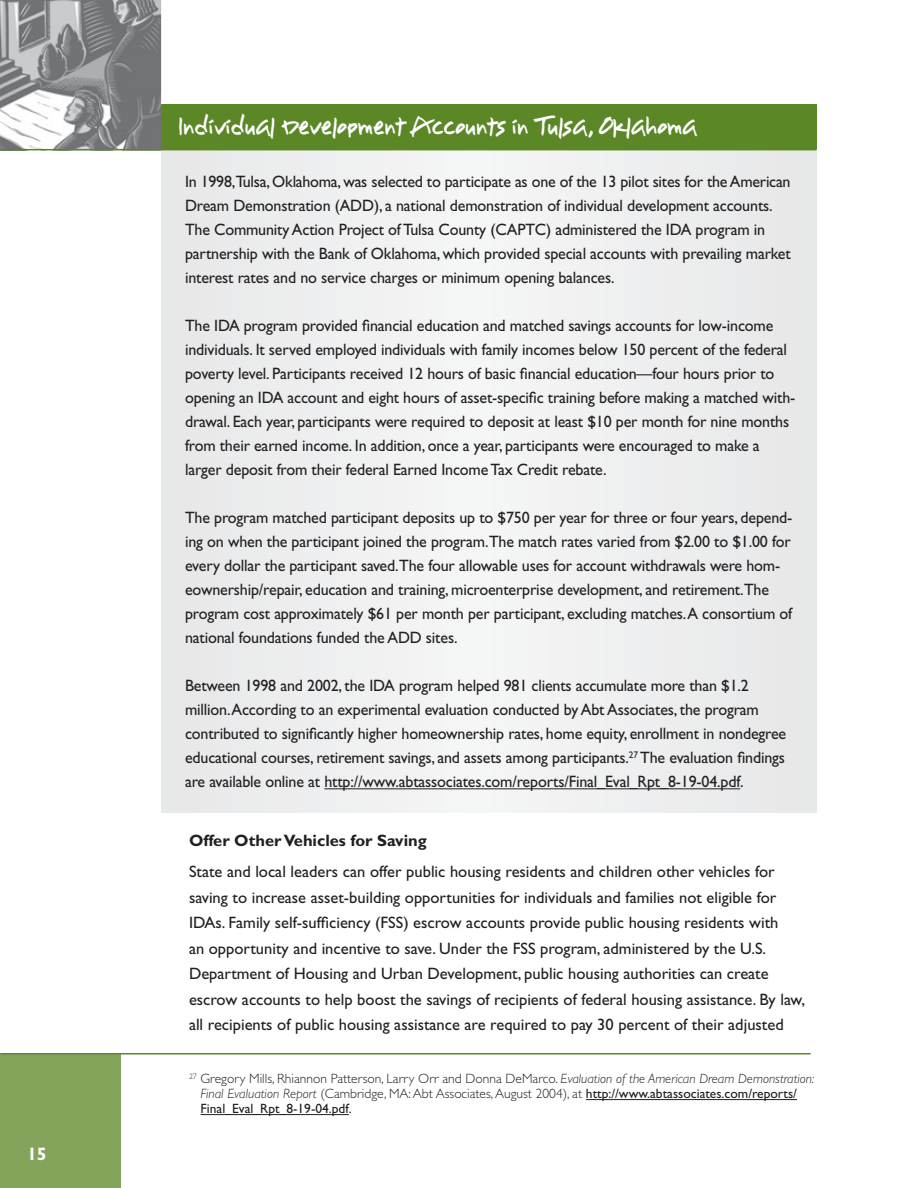
<style>
.page{position:relative;width:918px;height:1188px;background:#fff}
.page>*{position:absolute;margin:0;border:0;box-sizing:border-box;transform-origin:0 0}
.t1{font:23.25px "Youngsook BTN";color:#fff}
.t2{font:700 18px "Gill Sans";color:#fff}
.t3{font:16.5px/24px "Gill Sans";letter-spacing:-.01em;color:#231f20}
.t4{font:700 16.5px "Gill Sans";color:#231f20}
.t5{font:300 13.5px/15px "Gill Sans";color:#231f20}
.s1{font-style:italic}
.s2{font-weight:400}
</style>
<div class="page">
<div style="left:0;top:1054px;width:121px;height:134px;background:#85a45b"></div>
<hr style="left:1px;top:1053px;width:810px;height:1px;background:#5c8727">
<img style="left:0;top:0;width:161px;height:151px">
<div style="left:161px;top:105px;width:656px;height:44px;background:#5c8727"></div>
<div style="left:162px;top:150px;width:655px;height:662px;background:#edeeef"></div>
<hr style="left:324px;top:788px;width:416px;height:1px;background:#231f20">
<hr style="left:0;top:149px;width:817px;height:1px;background:#5c8727">
<hr style="left:586px;top:1099px;width:211px;height:1px;background:#231f20">
<hr style="left:201px;top:1114px;width:148px;height:1px;background:#231f20">
<p class="t2" style="left:27px;top:1148px;width:21px">15</p>
<h1 class="t1" style="left:178px;top:114px;width:522px">Individual Development Accounts in Tulsa, Oklahoma</h1>
<p class="t3" style="left:185px;top:171px;width:607px">In 1998,Tulsa, Oklahoma, was selected to participate as one of the 13 pilot sites for the American Dream Demonstration (ADD), a national demonstration of individual development accounts.<br>The Community Action Project of Tulsa County (CAPTC) administered the IDA program in partnership with the Bank of Oklahoma, which provided special accounts with prevailing market interest rates and no service charges or minimum opening balances.</p>
<p class="t3" style="left:185px;top:315px;width:612px">The IDA program provided financial education and matched savings accounts for low-income individuals. It served employed individuals with family incomes below 150 percent of the federal poverty level. Participants received 12 hours of basic financial education—four hours prior to opening an IDA account and eight hours of asset-specific training before making a matched with&shy;drawal. Each year, participants were required to deposit at least $10 per month for nine months from their earned income. In addition, once a year, participants were encouraged to make a larger deposit from their federal Earned Income Tax Credit rebate.</p>
<p class="t3" style="left:185px;top:507px;width:609px">The program matched participant deposits up to $750 per year for three or four years, depend&shy;ing on when the participant joined the program.The match rates varied from $2.00 to $1.00 for every dollar the participant saved.The four allowable uses for account withdrawals were hom&shy;eownership/repair, education and training, microenterprise development, and retirement.The program cost approximately $61 per month per participant, excluding matches.A consortium of national foundations funded the ADD sites.</p>
<p class="t3" style="left:185px;top:675px;width:603px">Between 1998 and 2002, the IDA program helped 981 clients accumulate more than $1.2 million.According to an experimental evaluation conducted by Abt Associates, the program contributed to significantly higher homeownership rates, home equity, enrollment in nondegree educational courses, retirement savings, and assets among participants.<sup>27</sup> The evaluation findings are available online at http://www.abtassociates.com/reports/Final_Eval_Rpt_8-19-04.pdf.</p>
<p class="t4" style="left:189px;top:835px;width:239px">Offer Other Vehicles for Saving</p>
<p class="t3" style="left:189px;top:861px;width:618px;line-height:25.5px">State and local leaders can offer public housing residents and children other vehicles for saving to increase asset-building opportunities for individuals and families not eligible for IDAs. Family self-sufficiency (FSS) escrow accounts provide public housing residents with<br>an opportunity and incentive to save. Under the FSS program, administered by the U.S.<br>Department of Housing and Urban Development, public housing authorities can create escrow accounts to help boost the savings of recipients of federal housing assistance. By law, all recipients of public housing assistance are required to pay 30 percent of their adjusted</p>
<p class="t5" style="left:201px;top:1073px;width:615px;text-indent:-12px"><sup>27</sup> Gregory Mills, Rhiannon Patterson, Larry Orr and Donna DeMarco. <span class="s1">Evaluation of the American Dream Demonstration:<br>Final Evaluation Report</span> (Cambridge, MA: Abt Associates, August 2004), at <span class="s2">http://www.abtassociates.com/reports/<br>Final_Eval_Rpt_8-19-04.pdf.</span></p>
</div>
